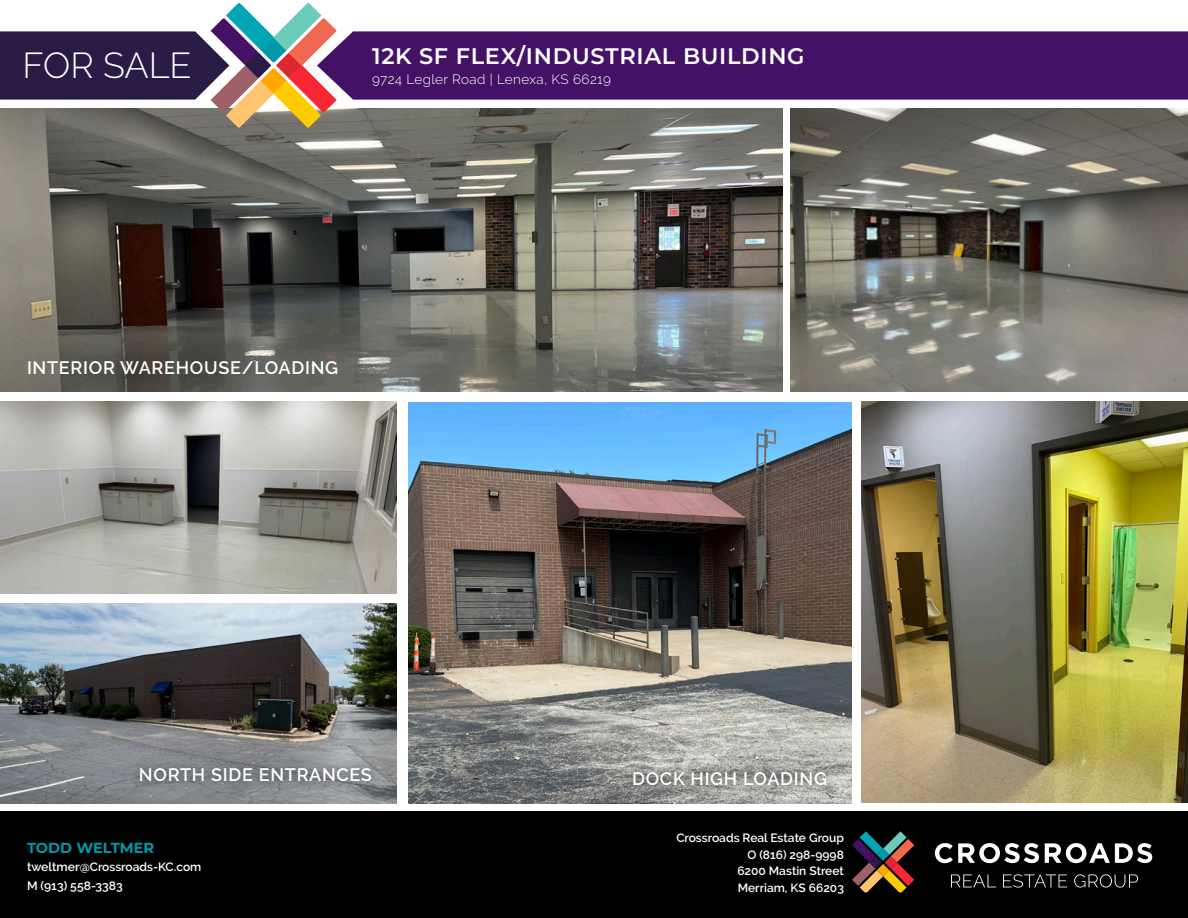
<style>
.page{position:relative;width:1188px;height:918px;background:#fff}
.page>*{position:absolute;margin:0;border:0;box-sizing:border-box;transform-origin:0 0}
.t1{font:300 36px "Raleway";color:#fff}
.t2{font:100 22.5px "Montserrat";letter-spacing:.03em;color:#fff}
.t3{font:600 18px "Raleway";letter-spacing:.04em;color:#fff}
.t4{font:700 14.55px "Montserrat";color:#0099a9}
.t5{font:300 13.5px "Raleway";letter-spacing:.03em;color:#fff}
.t6{font:600 12.15px "Raleway";color:#fff}
.t7{font:600 12px/16.5px "Raleway";color:#fff;text-align:right}
.s1{font-size:12.15px}
</style>
<div class="page">
<div style="left:0;top:811px;width:1188px;height:107px;background:#000"></div>
<div style="left:337px;top:31px;width:851px;height:69px;background:#431266"></div>
<svg style="left:852px;top:831px;width:62px;height:62px"></svg>
<svg style="left:935px;top:843px;width:104px;height:20px"></svg>
<svg style="left:1045px;top:843px;width:107px;height:20px"></svg>
<svg style="left:951px;top:874px;width:45px;height:13px"></svg>
<svg style="left:1003px;top:874px;width:64px;height:14px"></svg>
<svg style="left:1074px;top:874px;width:64px;height:14px"></svg>
<img style="left:408px;top:402px;width:444px;height:401px">
<img style="left:0;top:108px;width:783px;height:284px">
<img style="left:790px;top:108px;width:398px;height:284px">
<img style="left:0;top:604px;width:396px;height:199px">
<img style="left:861px;top:402px;width:327px;height:400px">
<img style="left:0;top:402px;width:396px;height:192px">
<svg style="left:0;top:3px;width:337px;height:125px"></svg>
<div style="left:131px;top:760px;width:249px;height:31px;background:#231f20;opacity:.75"></div>
<div style="left:624px;top:763px;width:212px;height:32px;background:#231f20;opacity:.75"></div>
<h1 class="t1" style="left:22px;top:45px;width:171px">FOR SALE</h1>
<h2 class="t2" style="left:372px;top:41px;width:434px">12K SF FLEX/INDUSTRIAL BUILDING</h2>
<p class="t5" style="left:372px;top:71px;width:240px">9724 Legler Road | Lenexa, KS 66219</p>
<p class="t3" style="left:27px;top:357px;width:313px">INTERIOR WAREHOUSE/LOADING</p>
<p class="t3" style="left:139px;top:765px;width:235px">NORTH SIDE ENTRANCES</p>
<p class="t3" style="left:632px;top:768px;width:196px">DOCK HIGH LOADING</p>
<p class="t4" style="left:27px;top:837px;width:129px">TODD WELTMER</p>
<p class="t7" style="left:27px;top:859px;width:176px"><span class="s1">tweltmer</span>@Crossroads-KC.com</p>
<p class="t6" style="left:27px;top:878px;width:97px">M (913) 558-3383</p>
<p class="t7" style="left:676px;top:830px;width:169px">Crossroads Real Estate Group<br>O (816) 298-9998<br>6200 Mastin Street<br>Merriam, KS 66203</p>
</div>
